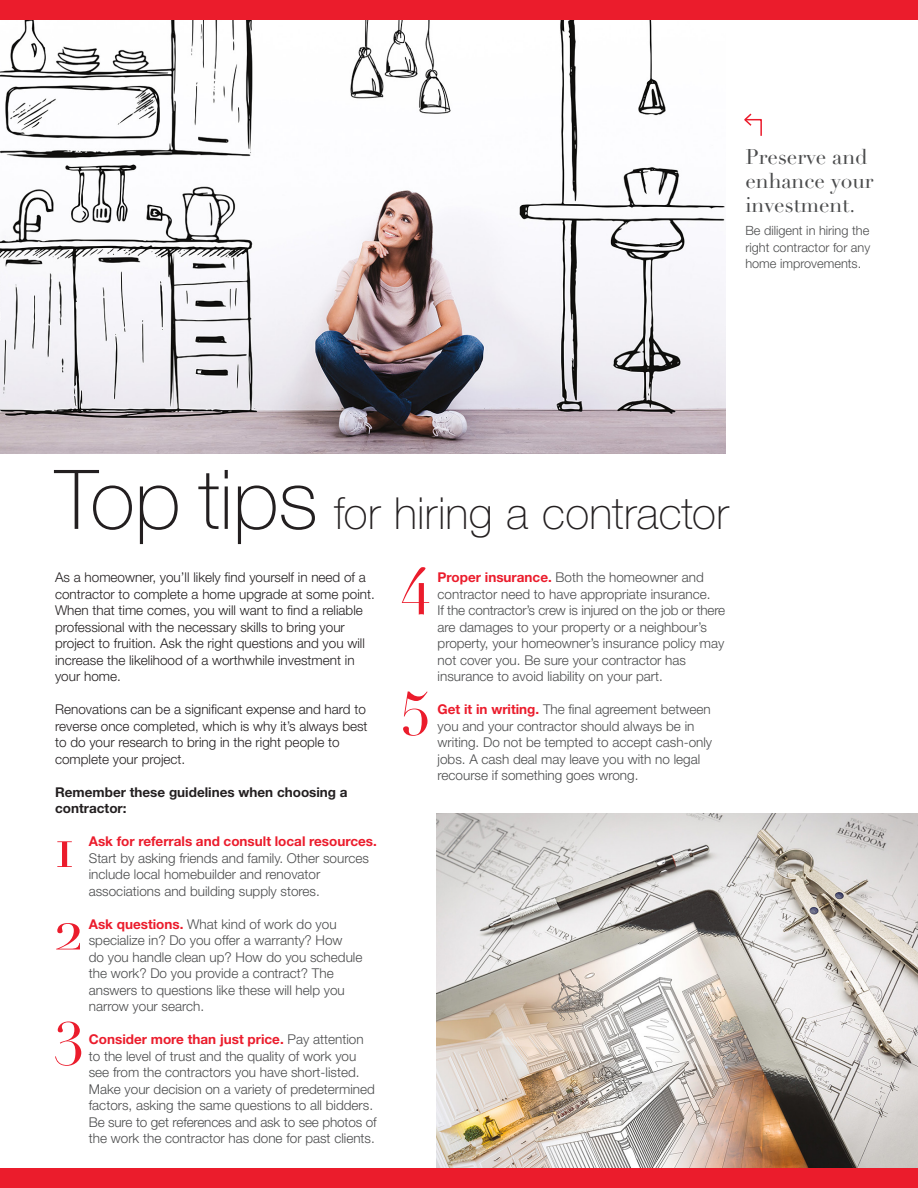
<style>
.page{position:relative;width:918px;height:1188px;background:#fff}
.page>*{position:absolute;margin:0;border:0;box-sizing:border-box;transform-origin:0 0}
.Body_-_Numerals{font:59.85px "Didot LT Std";color:#eb1c2c}
.Header_-_Medium_-_Wh{font:100 44.25px "Helvetica Neue LT Std";letter-spacing:.005em;color:#231f20}
.Caption_-_Didot_Head{font:21px/24px "Didot LT Std";color:#4b4c4d}
.Body_-_Numerals-2{font:300 13.5px/16.5px "Helvetica Neue LT Std";color:#4b4c4d}
.Body{font:300 13.5px/16.5px "Helvetica Neue LT Std";color:#231f20}
.Body-2{font:700 13.5px/16.5px "Helvetica Neue LT Std";color:#231f20}
.Caption_-_Small{font:300 12.75px/16.5px "Helvetica Neue LT Std";color:#4b4c4d;text-align:justify}
.s1{font-size:82.5px}
.s2{font-weight:700;color:#eb1c2c}
</style>
<div class="page">
<svg style="left:744px;top:113px;width:18px;height:23px"></svg>
<img style="left:0;top:20px;width:726px;height:434px">
<img style="left:436px;top:813px;width:482px;height:355px">
<div style="left:0;top:1168px;width:918px;height:20px;background:#eb1c2c"></div>
<div style="left:0;top:0;width:918px;height:20px;background:#eb1c2c"></div>
<p class="Caption_-_Didot_Head" style="left:745px;top:145px;width:130px">Preserve and enhance your investment.</p>
<p class="Caption_-_Small" style="left:745px;top:222px;width:126px">Be diligent in hiring the right contractor for any home improvements.</p>
<p class="Header_-_Medium_-_Wh" style="left:55px;top:488px;width:675px"><span class="s1">Top tips</span> for hiring a contractor</p>
<p class="Body" style="left:55px;top:569px;width:321px">As a homeowner, you’ll likely find yourself in need of a contractor to complete a home upgrade at some point.<br>When that time comes, you will want to find a reliable professional with the necessary skills to bring your project to fruition. Ask the right questions and you will increase the likelihood of a worthwhile investment in your home.</p>
<p class="Body" style="left:55px;top:701px;width:314px">Renovations can be a significant expense and hard to reverse once completed, which is why it’s always best to do your research to bring in the right people to complete your project.</p>
<p class="Body-2" style="left:55px;top:783px;width:294px">Remember these guidelines when choosing a contractor:</p>
<p class="Body_-_Numerals" style="left:55px;top:811px;width:21px">1</p>
<p class="Body_-_Numerals-2" style="left:89px;top:833px;width:290px"><span class="s2">Ask for referrals and consult local resources.<br></span>Start by asking friends and family. Other sources include local homebuilder and renovator associations and building supply stores.</p>
<p class="Body_-_Numerals" style="left:54px;top:893px;width:30px">2</p>
<p class="Body_-_Numerals-2" style="left:89px;top:915px;width:275px"><span class="s2">Ask questions.</span> What kind of work do you specialize in? Do you offer a warranty? How<br>do you handle clean up? How do you schedule the work? Do you provide a contract? The answers to questions like these will help you narrow your search.</p>
<p class="Body_-_Numerals" style="left:53px;top:1009px;width:33px">3</p>
<p class="Body_-_Numerals-2" style="left:89px;top:1031px;width:289px"><span class="s2">Consider more than just price.</span> Pay attention to the level of trust and the quality of work you see from the contractors you have short-listed.<br>Make your decision on a variety of predetermined factors, asking the same questions to all bidders.<br>Be sure to get references and ask to see photos of the work the contractor has done for past clients.</p>
<p class="Body_-_Numerals" style="left:402px;top:547px;width:28px">4</p>
<p class="Body_-_Numerals-2" style="left:438px;top:569px;width:289px"><span class="s2">Proper insurance.</span> Both the homeowner and contractor need to have appropriate insurance.<br>If the contractor’s crew is injured on the job or there are damages to your property or a neighbour’s property, your homeowner’s insurance policy may not cover you. Be sure your contractor has insurance to avoid liability on your part.</p>
<p class="Body_-_Numerals" style="left:401px;top:679px;width:30px">5</p>
<p class="Body_-_Numerals-2" style="left:438px;top:701px;width:276px"><span class="s2">Get it in writing.</span> The final agreement between you and your contractor should always be in writing. Do not be tempted to accept cash-only jobs. A cash deal may leave you with no legal recourse if something goes wrong.</p>
</div>
